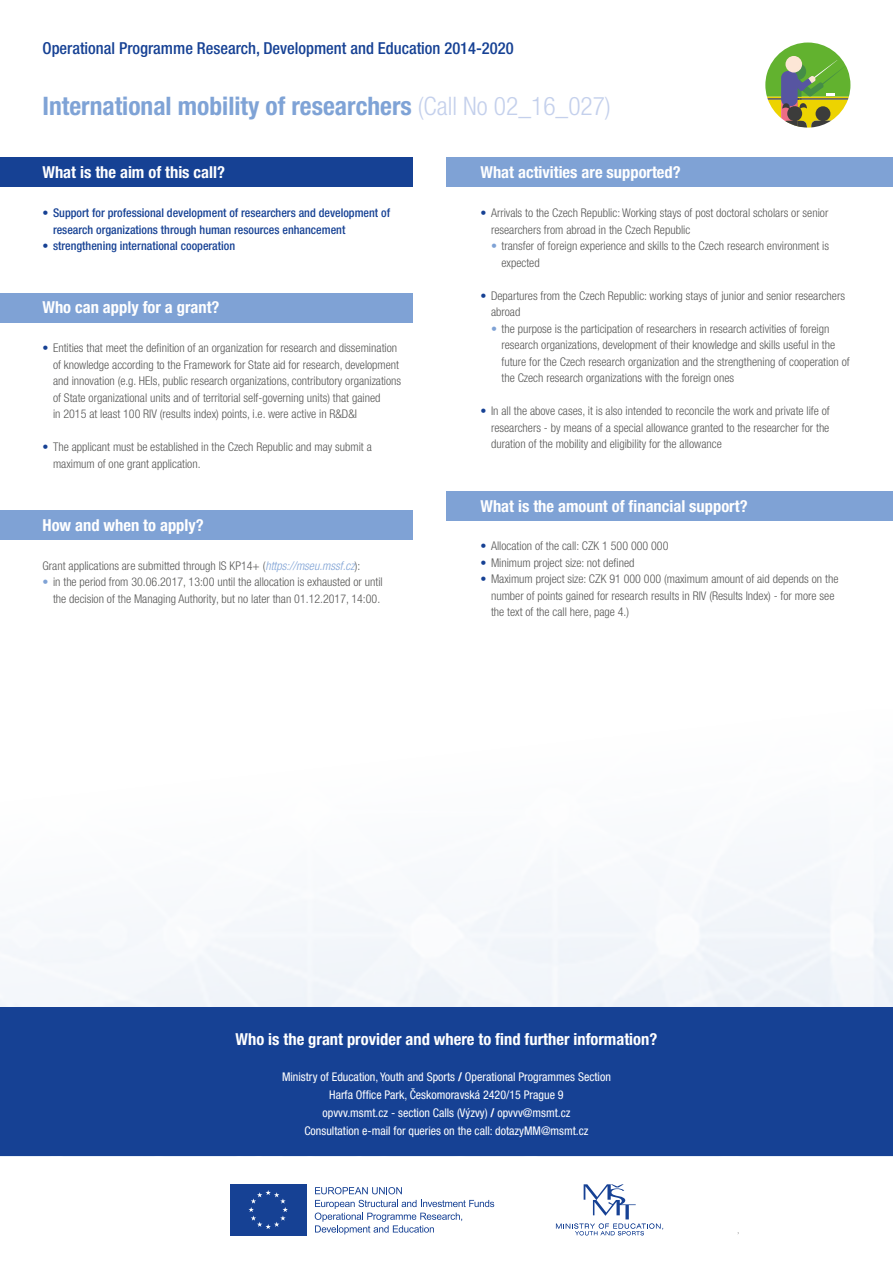
<style>
.page{position:relative;width:893px;height:1263px;background:#fff}
.page>*{position:absolute;margin:0;border:0;box-sizing:border-box;transform-origin:0 0}
.t1{font:700 condensed 25.5px "Helvetica Neue LT Pro";color:#7fa3d6}
.t2{font:700 condensed 16.5px "Helvetica Neue LT Pro";color:#fff}
.t3{font:500 condensed 16.5px "Helvetica Neue LT Pro";color:#164194}
.t4{font:300 condensed 12px/16.5px "Helvetica Neue LT Pro";color:#575756}
.t5{font:condensed 12px/18px "Helvetica Neue LT Pro";color:#fff;text-align:center}
.t6{font:500 condensed 12px/16.5px "Helvetica Neue LT Pro";color:#164194}
.s1{font-weight:300;color:#c4d0ec}
.s2{font-weight:500;color:#164194}
.s3{font-style:italic;color:#7fa2d5}
.s4{color:#7fa2d5}
.s5{font-weight:700}
</style>
<div class="page">
<svg style="left:315px;top:1187px;width:87px;height:7px"></svg>
<svg style="left:315px;top:1200px;width:179px;height:34px"></svg>
<div style="left:230px;top:1184px;width:76px;height:51px;background:#164194"></div>
<svg style="left:248px;top:1190px;width:40px;height:39px"></svg>
<svg style="left:556px;top:1184px;width:107px;height:51px"></svg>
<div style="left:0;top:158px;width:412px;height:29px;background:#164194"></div>
<div style="left:446px;top:158px;width:447px;height:29px;background:#7fa2d5"></div>
<div style="left:446px;top:491px;width:447px;height:29px;background:#7fa2d5"></div>
<div style="left:0;top:510px;width:412px;height:30px;background:#7fa2d5"></div>
<div style="left:0;top:1007px;width:893px;height:149px;background:#164194"></div>
<div style="left:0;top:293px;width:412px;height:29px;background:#7fa2d5"></div>
<svg style="left:765px;top:43px;width:85px;height:85px"></svg>
<div style="left:785px;top:56px;width:17px;height:17px;background:#fde6d6;border-radius:50%"></div>
<h2 class="t3" style="left:43px;top:39px;width:473px">Operational Programme Research, Development and Education 2014-2020</h2>
<h1 class="t1" style="left:43px;top:91px;width:570px">International mobility of researchers <span class="s1">(Call No 02_16_027)</span></h1>
<h2 class="t2" style="left:43px;top:163px;width:184px">What is the aim of this call?</h2>
<h2 class="t2" style="left:480px;top:163px;width:202px">What activities are supported?</h2>
<p class="t6" style="left:53px;top:205px;width:338px;text-indent:-10px">• Support for professional development of researchers and development of research organizations through human resources enhancement</p>
<p class="t6" style="left:43px;top:238px;width:194px">• strengthening international cooperation</p>
<h2 class="t2" style="left:43px;top:298px;width:179px">Who can apply for a grant?</h2>
<p class="t4" style="left:53px;top:340px;width:350px;text-indent:-10px"><span class="s2">•</span> Entities that meet the definition of an organization for research and dissemination of knowledge according to the Framework for State aid for research, development and innovation (e.g. HEIs, public research organizations, contributory organizations of State organizational units and of territorial self-governing units) that gained<br>in 2015 at least 100 RIV (results index) points, i.e. were active in R&amp;D&amp;I</p>
<p class="t4" style="left:53px;top:439px;width:320px;text-indent:-10px"><span class="s2">•</span> The applicant must be established in the Czech Republic and may submit a maximum of one grant application.</p>
<h2 class="t2" style="left:43px;top:515px;width:163px">How and when to apply?</h2>
<p class="t4" style="left:43px;top:557px;width:319px">Grant applications are submitted through IS KP14+ (<span class="s3">https://mseu.mssf.cz</span>):</p>
<p class="t4" style="left:43px;top:574px;width:342px;text-align:right"><span class="s4">•</span> in the period from 30.06.2017, 13:00 until the allocation is exhausted or until the decision of the Managing Authority, but no later than 01.12.2017, 14:00.</p>
<p class="t4" style="left:491px;top:205px;width:339px;text-indent:-10px"><span class="s2">•</span> Arrivals to the Czech Republic: Working stays of post doctoral scholars or senior researchers from abroad in the Czech Republic</p>
<p class="t4" style="left:501px;top:238px;width:329px;text-indent:-10px"><span class="s4">•</span> transfer of foreign experience and skills to the Czech research environment is expected</p>
<p class="t4" style="left:491px;top:287px;width:356px;text-indent:-10px"><span class="s2">•</span> Departures from the Czech Republic: working stays of junior and senior researchers abroad</p>
<p class="t4" style="left:501px;top:320px;width:350px;text-indent:-10px"><span class="s4">•</span> the purpose is the participation of researchers in research activities of foreign research organizations, development of their knowledge and skills useful in the future for the Czech research organization and the strengthening of cooperation of the Czech research organizations with the foreign ones</p>
<p class="t4" style="left:491px;top:403px;width:340px;text-align:justify;text-indent:-10px"><span class="s2">•</span> In all the above cases, it is also intended to reconcile the work and private life of researchers - by means of a special allowance granted to the researcher for the duration of the mobility and eligibility for the allowance</p>
<h2 class="t2" style="left:480px;top:496px;width:269px">What is the amount of financial support?</h2>
<p class="t4" style="left:480px;top:538px;width:189px"><span class="s2">•</span> Allocation of the call: CZK 1 500 000 000</p>
<p class="t4" style="left:480px;top:554px;width:155px"><span class="s2">•</span> Minimum project size: not defined</p>
<p class="t4" style="left:491px;top:571px;width:349px;text-indent:-10px"><span class="s2">•</span> Maximum project size: CZK 91 000 000 (maximum amount of aid depends on the number of points gained for research results in RIV (Results Index) - for more see the text of the call here, page 4.)</p>
<h2 class="t2" style="left:236px;top:1029px;width:423px">Who is the grant provider and where to find further information?</h2>
<p class="t5" style="left:282px;top:1067px;width:330px">Ministry of Education, Youth and Sports <span class="s5">/</span> Operational Programmes Section Harfa Office Park, Českomoravská 2420/15 Prague 9<br>opvvv.msmt.cz - section Calls (Výzvy) <span class="s5">/</span> opvvv@msmt.cz<br>Consultation e-mail for queries on the call: dotazyMM@msmt.cz</p>
</div>
